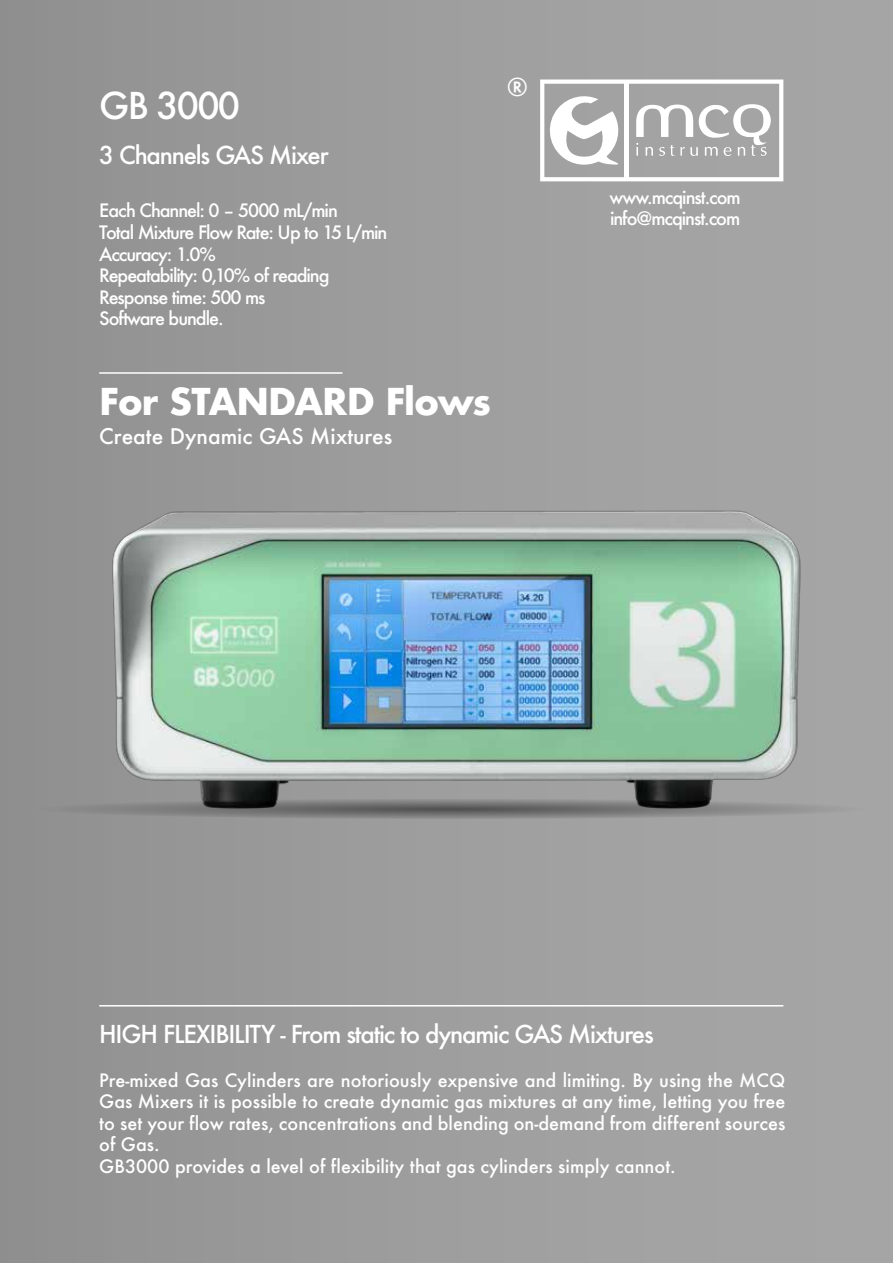
<style>
.page{position:relative;width:893px;height:1263px;background:#fff}
.page>*{position:absolute;margin:0;border:0;box-sizing:border-box;transform-origin:0 0}
.t1{font:700 36px "Futura";letter-spacing:-.025em;color:#fff}
.t2{font:500 36px "Futura";letter-spacing:-.05em;color:#fff}
.t3{font:500 24px "Futura";letter-spacing:-.05em;color:#fff}
.t4{font:500 21px "Futura";color:#fff}
.t5{font:500 18px/21.6px "Futura";color:#fff}
.t6{font:500 18px/21.6px "Futura";letter-spacing:-.06em;color:#fff}
</style>
<div class="page">
<div style="left:0;top:0;width:893px;height:1263px;background:linear-gradient(to right,#919191,#a8a8a8)"></div>
<img style="left:99px;top:489px;width:720px;height:333px">
<svg style="left:29px;top:798px;width:843px;height:21px;background:#7d7d7d"></svg>
<svg style="left:540px;top:80px;width:243px;height:101px"></svg>
<hr style="left:625px;top:84px;width:4px;height:95px;background:#fff">
<hr style="left:99px;top:1005px;width:684px;height:1px;background:#fff">
<hr style="left:99px;top:372px;width:243px;height:2px;background:#fff">
<h1 class="t2" style="left:99px;top:81px;width:142px">GB 3000</h1>
<h2 class="t3" style="left:99px;top:139px;width:231px">3 Channels GAS Mixer</h2>
<p class="t6" style="left:99px;top:200px;width:290px">Each Channel: 0 – 5000 mL/min<br>Total Mixture Flow Rate: Up to 15 L/min<br>Accuracy: 1.0%<br>Repeatability: 0,10% of reading<br>Response time: 500 ms<br>Software bundle.</p>
<h2 class="t3" style="left:507px;top:71px;width:22px">®</h2>
<h1 class="t1" style="left:99px;top:376px;width:393px">For STANDARD Flows</h1>
<p class="t4" style="left:99px;top:421px;width:295px">Create Dynamic GAS Mixtures</p>
<p class="t6" style="left:610px;top:186px;width:133px">www.mcqinst.com info@mcqinst.com</p>
<h2 class="t3" style="left:99px;top:1018px;width:556px">HIGH FLEXIBILITY - From static to dynamic GAS Mixtures</h2>
<p class="t5" style="left:99px;top:1069px;width:688px">Pre-mixed Gas Cylinders are notoriously expensive and limiting. By using the MCQ Gas Mixers it is possible to create dynamic gas mixtures at any time, letting you free to set your flow rates, concentrations and blending on-demand from different sources of Gas.<br>GB3000 provides a level of flexibility that gas cylinders simply cannot.</p>
</div>
